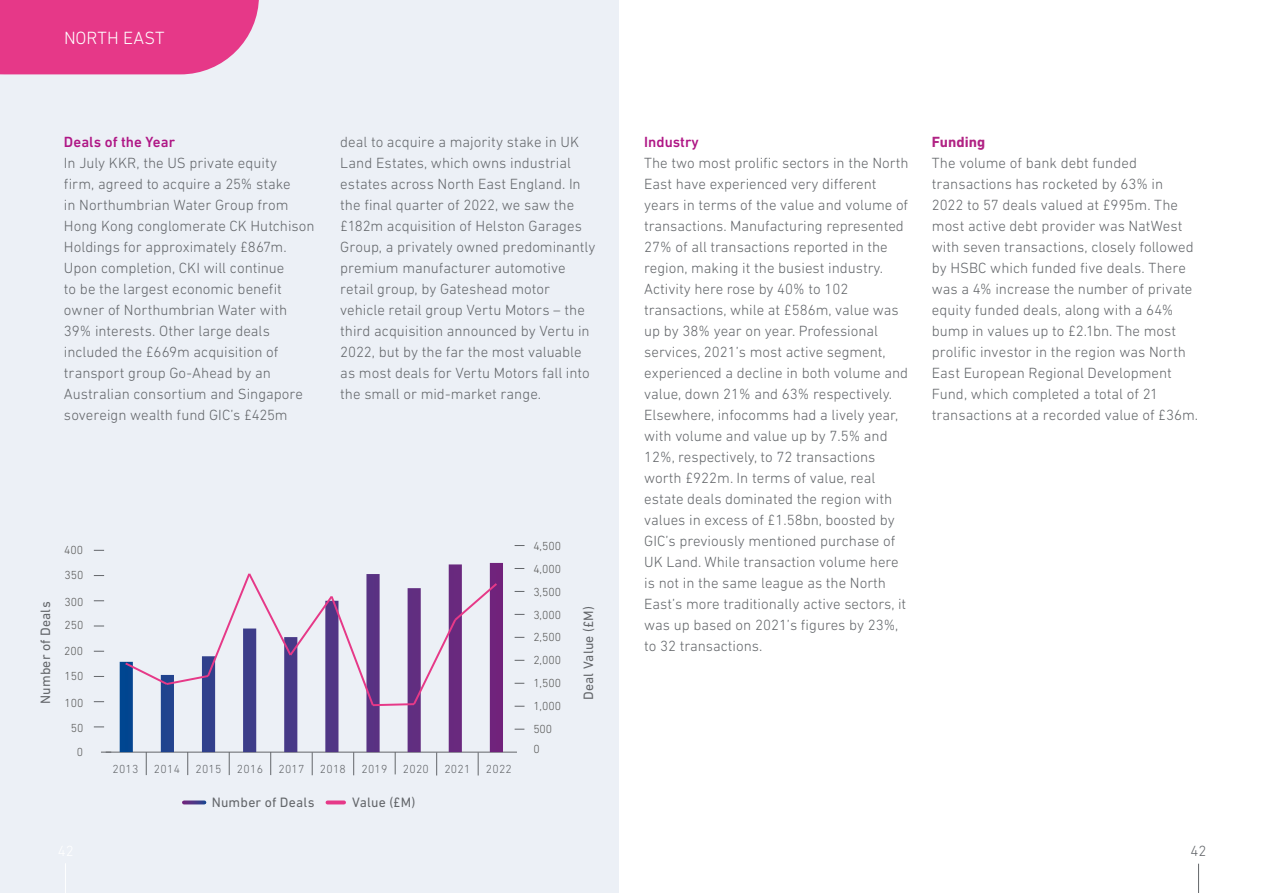
<style>
.page{position:relative;width:1263px;height:893px;background:#fff}
.page>*{position:absolute;margin:0;border:0;box-sizing:border-box;transform-origin:0 0}
.t1{font:300 18px "DIN Next W1 G";letter-spacing:.005em;color:#fff}
.t2{font:300 15px/21px "DIN Next W1 G";color:#63666a}
.t3{font:500 15px "DIN Next W1 G";color:#af1685}
.t4{font:700 15px "DIN Next W1 G";color:#b12384}
.t5{font:13.8px "DIN Next W1 G";letter-spacing:.015em;color:#63666a}
.t6{font:300 11.85px "DIN Next W1 G";color:#575756}
.t7{font:300 11.85px "DIN Next W1 G";letter-spacing:.02em;color:#63666a}
</style>
<div class="page">
<div style="left:0;top:0;width:619px;height:893px;background:#ecf0f6"></div>
<hr style="left:65px;top:863px;width:1px;height:30px;background:#fff">
<hr style="left:106px;top:752px;width:411px;height:1px;background:#63666a">
<svg style="left:120px;top:563px;width:383px;height:189px"></svg>
<svg style="left:123px;top:571px;width:376px;height:137px"></svg>
<svg style="left:146px;top:752px;width:1px;height:23px"></svg>
<svg style="left:187px;top:752px;width:1px;height:23px"></svg>
<svg style="left:229px;top:752px;width:1px;height:23px"></svg>
<svg style="left:270px;top:752px;width:1px;height:23px"></svg>
<svg style="left:312px;top:752px;width:1px;height:23px"></svg>
<svg style="left:353px;top:752px;width:1px;height:23px"></svg>
<svg style="left:395px;top:752px;width:1px;height:22px"></svg>
<svg style="left:436px;top:752px;width:1px;height:23px"></svg>
<svg style="left:478px;top:752px;width:1px;height:23px"></svg>
<svg style="left:327px;top:800px;width:17px;height:4px"></svg>
<svg style="left:184px;top:800px;width:20px;height:4px"></svg>
<svg style="left:0;top:0;width:259px;height:74px"></svg>
<svg style="left:1198px;top:864px;width:1px;height:29px"></svg>
<p class="t1" style="left:64px;top:28px;width:102px">NORTH EAST</p>
<p class="t3" style="left:64px;top:134px;width:113px">Deals of the Year</p>
<p class="t2" style="left:64px;top:153px;width:252px">In July KKR, the US private equity<br>firm, agreed to acquire a 25% stake<br>in Northumbrian Water Group from Hong Kong conglomerate CK Hutchison Holdings for approximately £867m.<br>Upon completion, CKI will continue<br>to be the largest economic benefit owner of Northumbrian Water with 39% interests. Other large deals included the £669m acquisition of transport group Go-Ahead by an Australian consortium and Singapore sovereign wealth fund GIC’s £425m</p>
<p class="t2" style="left:340px;top:132px;width:257px">deal to acquire a majority stake in UK Land Estates, which owns industrial estates across North East England. In the final quarter of 2022, we saw the £182m acquisition of Helston Garages Group, a privately owned predominantly premium manufacturer automotive retail group, by Gateshead motor vehicle retail group Vertu Motors – the third acquisition announced by Vertu in 2022, but by the far the most valuable as most deals for Vertu Motors fall into the small or mid-market range.</p>
<p class="t3" style="left:644px;top:134px;width:56px">Industry</p>
<p class="t2" style="left:644px;top:153px;width:266px">The two most prolific sectors in the North East have experienced very different years in terms of the value and volume of transactions. Manufacturing represented 27% of all transactions reported in the region, making it the busiest industry.<br>Activity here rose by 40% to 102 transactions, while at £586m, value was up by 38% year on year. Professional services, 2021’s most active segment, experienced a decline in both volume and value, down 21% and 63% respectively.<br>Elsewhere, infocomms had a lively year, with volume and value up by 7.5% and 12%, respectively, to 72 transactions worth £922m. In terms of value, real estate deals dominated the region with values in excess of £1.58bn, boosted by GIC’s previously mentioned purchase of UK Land. While transaction volume here is not in the same league as the North East’s more traditionally active sectors, it was up based on 2021’s figures by 23%, to 32 transactions.</p>
<p class="t6" style="left:533px;top:539px;width:29px">4,500</p>
<p class="t6" style="left:64px;top:544px;width:20px">400</p>
<p class="t6" style="left:533px;top:562px;width:29px">4,000</p>
<p class="t6" style="left:64px;top:568px;width:20px">350</p>
<p class="t6" style="left:533px;top:585px;width:29px">3,500</p>
<p class="t6" style="left:64px;top:595px;width:20px">300</p>
<p class="t5" style="left:37px;top:704px;width:104px;rotate:-90deg">Number of Deals</p>
<p class="t5" style="left:581px;top:700px;width:96px;rotate:-90deg">Deal Value (£M)</p>
<p class="t6" style="left:533px;top:608px;width:29px">3,000</p>
<p class="t6" style="left:64px;top:618px;width:20px">250</p>
<p class="t6" style="left:533px;top:631px;width:29px">2,500</p>
<p class="t6" style="left:64px;top:644px;width:20px">200</p>
<p class="t6" style="left:533px;top:654px;width:29px">2,000</p>
<p class="t6" style="left:64px;top:669px;width:20px">150</p>
<p class="t6" style="left:533px;top:676px;width:29px">1,500</p>
<p class="t6" style="left:64px;top:696px;width:20px">100</p>
<p class="t6" style="left:533px;top:699px;width:29px">1,000</p>
<p class="t6" style="left:71px;top:721px;width:14px">50</p>
<p class="t6" style="left:77px;top:745px;width:8px">0</p>
<p class="t7" style="left:112px;top:763px;width:28px">2013</p>
<p class="t7" style="left:154px;top:763px;width:28px">2014</p>
<p class="t7" style="left:195px;top:763px;width:28px">2015</p>
<p class="t7" style="left:237px;top:763px;width:28px">2016</p>
<p class="t7" style="left:278px;top:762px;width:28px">2017</p>
<p class="t7" style="left:320px;top:763px;width:28px">2018</p>
<p class="t7" style="left:361px;top:763px;width:28px">2019</p>
<p class="t7" style="left:403px;top:763px;width:28px">2020</p>
<p class="t7" style="left:444px;top:763px;width:28px">2021</p>
<p class="t7" style="left:486px;top:763px;width:28px">2022</p>
<p class="t5" style="left:212px;top:794px;width:104px">Number of Deals</p>
<p class="t5" style="left:352px;top:794px;width:65px">Value (£M)</p>
<p class="t6" style="left:533px;top:722px;width:20px">500</p>
<p class="t6" style="left:533px;top:742px;width:8px">0</p>
<p class="t4" style="left:932px;top:133px;width:55px">Funding</p>
<p class="t2" style="left:932px;top:153px;width:268px">The volume of bank debt funded transactions has rocketed by 63% in 2022 to 57 deals valued at £995m. The most active debt provider was NatWest with seven transactions, closely followed by HSBC which funded five deals. There was a 4% increase the number of private equity funded deals, along with a 64% bump in values up to £2.1bn. The most prolific investor in the region was North East European Regional Development Fund, which completed a total of 21 transactions at a recorded value of £36m.</p>
<p class="t2" style="left:1190px;top:840px;width:17px">42</p>
</div>
